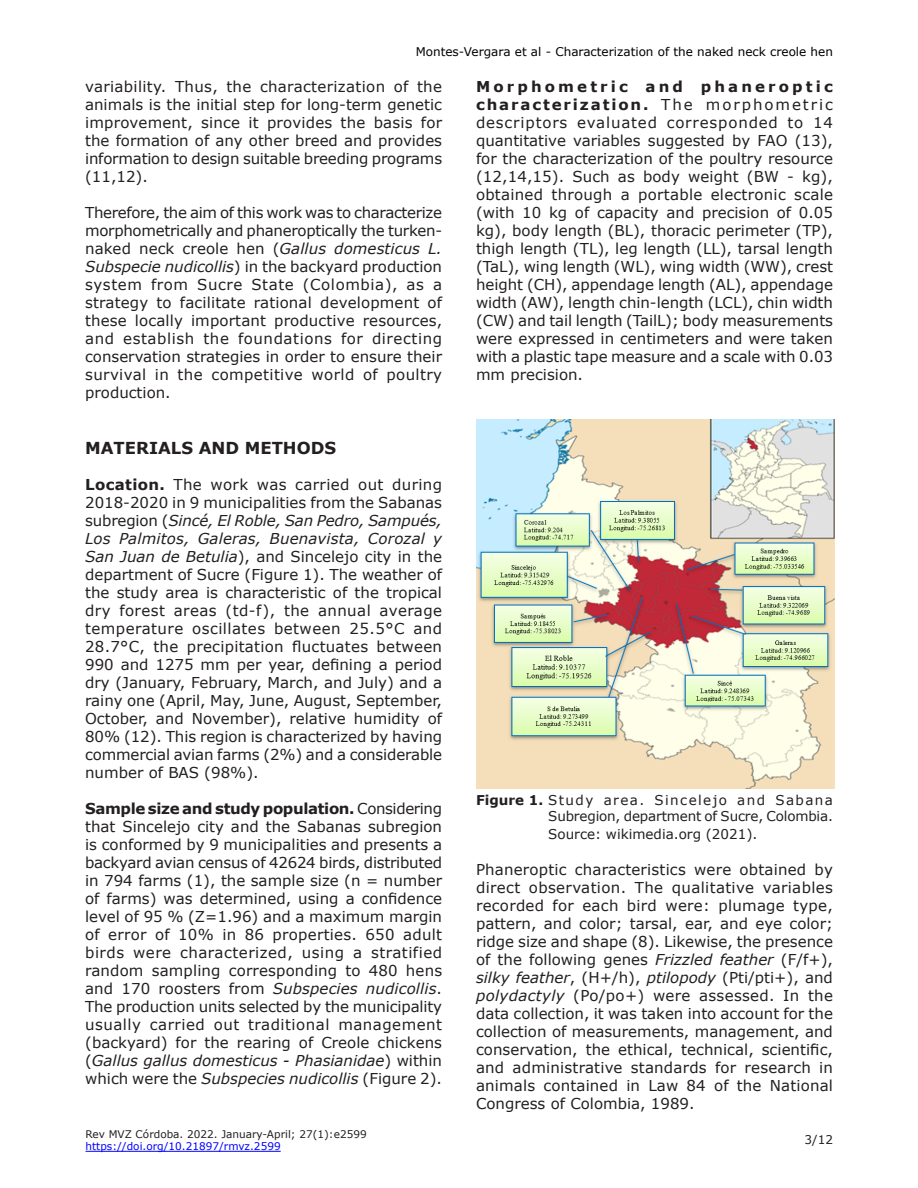
<style>
.page{position:relative;width:918px;height:1188px;background:#fff}
.page>*{position:absolute;margin:0;border:0;box-sizing:border-box;transform-origin:0 0}
.t1{font:700 16.5px "Verdana";color:#231f20}
.t2{font:15px/18px "Verdana";color:#231f20;text-align:justify}
.t3{font:13.5px/16.2px "Verdana";color:#231f20;text-align:right}
.t4{font:12px "Verdana";color:#000}
.t5{font:12px "Verdana";color:#231f20}
.t6{font:10.5px "Verdana";color:#231f20}
.t7{font:10.5px "Verdana";color:#00f}
.s1{font-style:italic}
.s2{font-weight:700}
</style>
<div class="page">
<hr style="left:86px;top:1151px;width:195px;height:1px;background:#00f">
<img style="left:476px;top:419px;width:358px;height:370px">
<p class="t4" style="left:416px;top:43px;width:419px">Montes-Vergara et al - Characterization of the naked neck creole hen</p>
<p class="t2" style="left:85px;top:78px;width:359px">variability. Thus, the characterization of the animals is the initial step for long-term genetic improvement, since it provides the basis for the formation of any other breed and provides information to design suitable breeding programs (11,12).</p>
<p class="t2" style="left:85px;top:204px;width:359px">Therefore, the aim of this work was to characterize morphometrically and phaneroptically the turken&shy;naked neck creole hen (<span class="s1">Gallus domesticus L.<br>Subspecie nudicollis</span>) in the backyard production system from Sucre State (Colombia), as a strategy to facilitate rational development of these locally important productive resources, and establish the foundations for directing conservation strategies in order to ensure their survival in the competitive world of poultry production.</p>
<p class="t2" style="left:476px;top:78px;width:359px"><span class="s2">Morphometric and phaneroptic characterization.</span> The morphometric descriptors evaluated corresponded to 14 quantitative variables suggested by FAO (13), for the characterization of the poultry resource (12,14,15). Such as body weight (BW - kg), obtained through a portable electronic scale (with 10 kg of capacity and precision of 0.05 kg), body length (BL), thoracic perimeter (TP), thigh length (TL), leg length (LL), tarsal length (TaL), wing length (WL), wing width (WW), crest height (CH), appendage length (AL), appendage width (AW), length chin-length (LCL), chin width (CW) and tail length (TailL); body measurements were expressed in centimeters and were taken with a plastic tape measure and a scale with 0.03 mm precision.</p>
<p class="t1" style="left:85px;top:436px;width:253px">MATERIALS AND METHODS</p>
<p class="t2" style="left:85px;top:475px;width:359px"><span class="s2">Location.</span> The work was carried out during 2018-2020 in 9 municipalities from the Sabanas subregion (<span class="s1">Sincé, El Roble, San Pedro, Sampués, Los Palmitos, Galeras, Buenavista, Corozal y San Juan de Betulia</span>), and Sincelejo city in the department of Sucre (Figure 1). The weather of the study area is characteristic of the tropical dry forest areas (td-f), the annual average temperature oscillates between 25.5°C and 28.7°C, the precipitation fluctuates between 990 and 1275 mm per year, defining a period dry (January, February, March, and July) and a rainy one (April, May, June, August, September, October, and November), relative humidity of 80% (12). This region is characterized by having commercial avian farms (2%) and a considerable number of BAS (98%).</p>
<p class="t2" style="left:85px;top:799px;width:359px"><span class="s2">Sample size and study population.</span> Considering that Sincelejo city and the Sabanas subregion is conformed by 9 municipalities and presents a backyard avian census of 42624 birds, distributed in 794 farms (1), the sample size (n = number of farms) was determined, using a confidence level of 95 % (Z=1.96) and a maximum margin of error of 10% in 86 properties. 650 adult birds were characterized, using a stratified random sampling corresponding to 480 hens and 170 roosters from <span class="s1">Subspecies nudicollis</span>.<br>The production units selected by the municipality usually carried out traditional management (backyard) for the rearing of Creole chickens (<span class="s1">Gallus gallus domesticus - Phasianidae</span>) within which were the <span class="s1">Subspecies nudicollis</span> (Figure 2).</p>
<p class="t6" style="left:86px;top:1127px;width:283px">Rev MVZ Córdoba. 2022. January-April; 27(1):e2599</p>
<p class="t7" style="left:86px;top:1139px;width:197px">https://doi.org/10.21897/rmvz.2599</p>
<p class="t3" style="left:476px;top:792px;width:358px"><span class="s2">Figure 1.</span> Study area. Sincelejo and Sabana<br>Subregion, department of Sucre, Colombia.</p>
<p class="t3" style="left:548px;top:826px;width:211px">Source: wikimedia.org (2021).</p>
<p class="t2" style="left:476px;top:861px;width:359px">Phaneroptic characteristics were obtained by direct observation. The qualitative variables recorded for each bird were: plumage type, pattern, and color; tarsal, ear, and eye color; ridge size and shape (8). Likewise, the presence of the following genes <span class="s1">Frizzled feather</span> (F/f+), <span class="s1">silky feather</span>, (H+/h), <span class="s1">ptilopody</span> (Pti/pti+), and <span class="s1">polydactyly</span> (Po/po+) were assessed. In the data collection, it was taken into account for the collection of measurements, management, and conservation, the ethical, technical, scientific, and administrative standards for research in animals contained in Law 84 of the National Congress of Colombia, 1989.</p>
<p class="t5" style="left:805px;top:1132px;width:30px">3/12</p>
</div>
